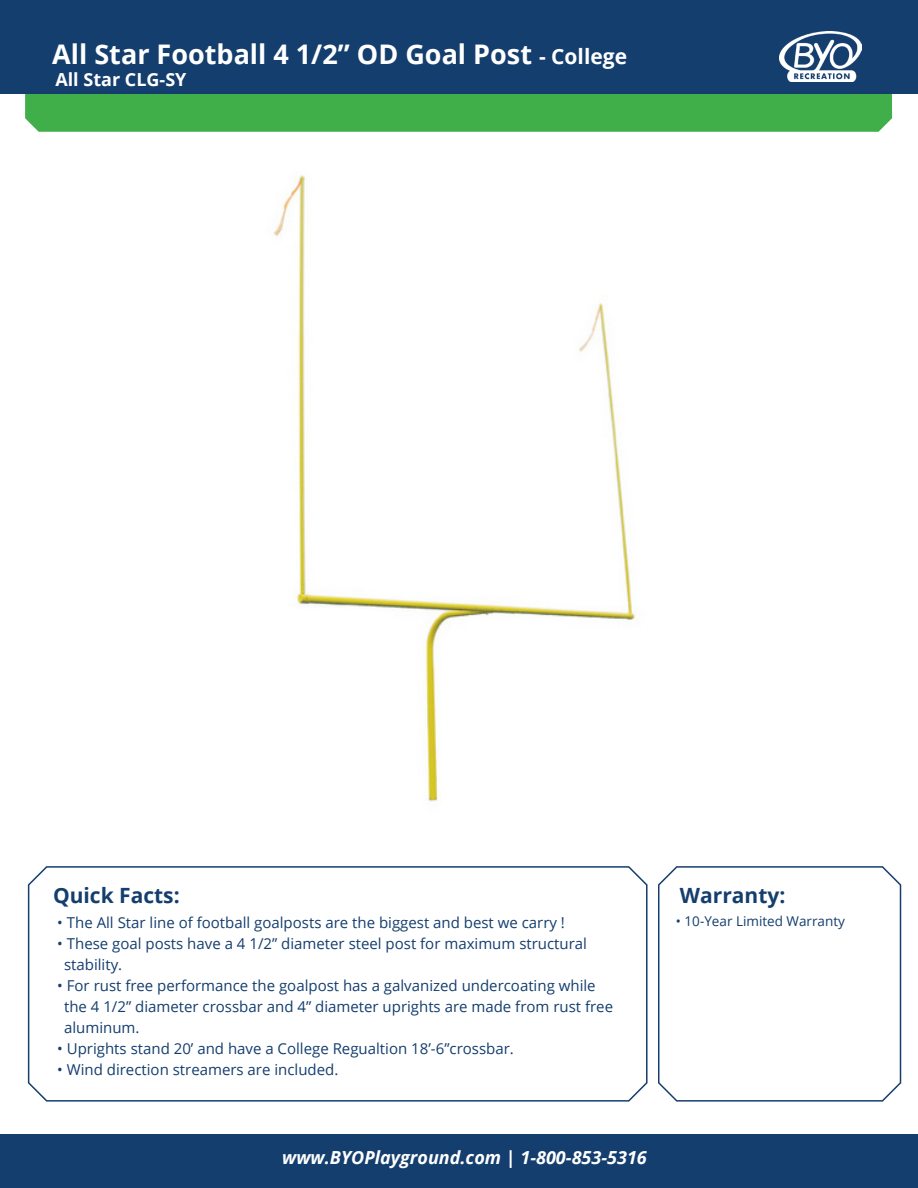
<style>
.page{position:relative;width:918px;height:1188px;background:#fff}
.page>*{position:absolute;margin:0;border:0;box-sizing:border-box;transform-origin:0 0}
.t1{font:700 27px "Open Sans";color:#fff}
.t2{font:700 21px "Open Sans";color:#143e6e}
.t3{font:italic 700 18px "Open Sans";color:#fff}
.t4{font:700 18px "Open Sans";color:#fff}
.t5{font:15px/21px "Open Sans";color:#143e6e}
.t6{font:13.5px "Open Sans";color:#143e6e}
.s1{font-size:21px}
</style>
<div class="page">
<div style="left:25px;top:94px;width:867px;height:38px;background:#40ae49"></div>
<div style="left:0;top:1134px;width:918px;height:54px;background:#143e6e"></div>
<div style="left:0;top:0;width:918px;height:94px;background:#143e6e"></div>
<svg style="left:658px;top:866px;width:244px;height:236px"></svg>
<svg style="left:27px;top:866px;width:621px;height:236px"></svg>
<img style="left:780px;top:31px;width:82px;height:51px">
<img style="left:273px;top:175px;width:363px;height:629px">
<p class="t1" style="left:52px;top:35px;width:576px">All Star Football 4 1/2” OD Goal Post <span class="s1">- College</span></p>
<p class="t4" style="left:55px;top:67px;width:133px">All Star CLG-SY</p>
<p class="t2" style="left:53px;top:880px;width:128px">Quick Facts:</p>
<p class="t2" style="left:680px;top:880px;width:107px">Warranty:</p>
<p class="t5" style="left:57px;top:911px;width:509px">• The All Star line of football goalposts are the biggest and best we carry !</p>
<p class="t5" style="left:64px;top:932px;width:524px;text-indent:-7px">• These goal posts have a 4 1/2” diameter steel post for maximum structural stability.</p>
<p class="t5" style="left:64px;top:974px;width:551px;text-indent:-7px">• For rust free performance the goalpost has a galvanized undercoating while the 4 1/2” diameter crossbar and 4” diameter uprights are made from rust free aluminum.</p>
<p class="t5" style="left:57px;top:1037px;width:458px">• Uprights stand 20’ and have a College Regualtion 18’-6”crossbar.</p>
<p class="t5" style="left:57px;top:1058px;width:283px">• Wind direction streamers are included.</p>
<p class="t6" style="left:676px;top:912px;width:170px">• 10-Year Limited Warranty</p>
<p class="t3" style="left:282px;top:1145px;width:366px">www.BYOPlayground.com | 1-800-853-5316</p>
</div>
